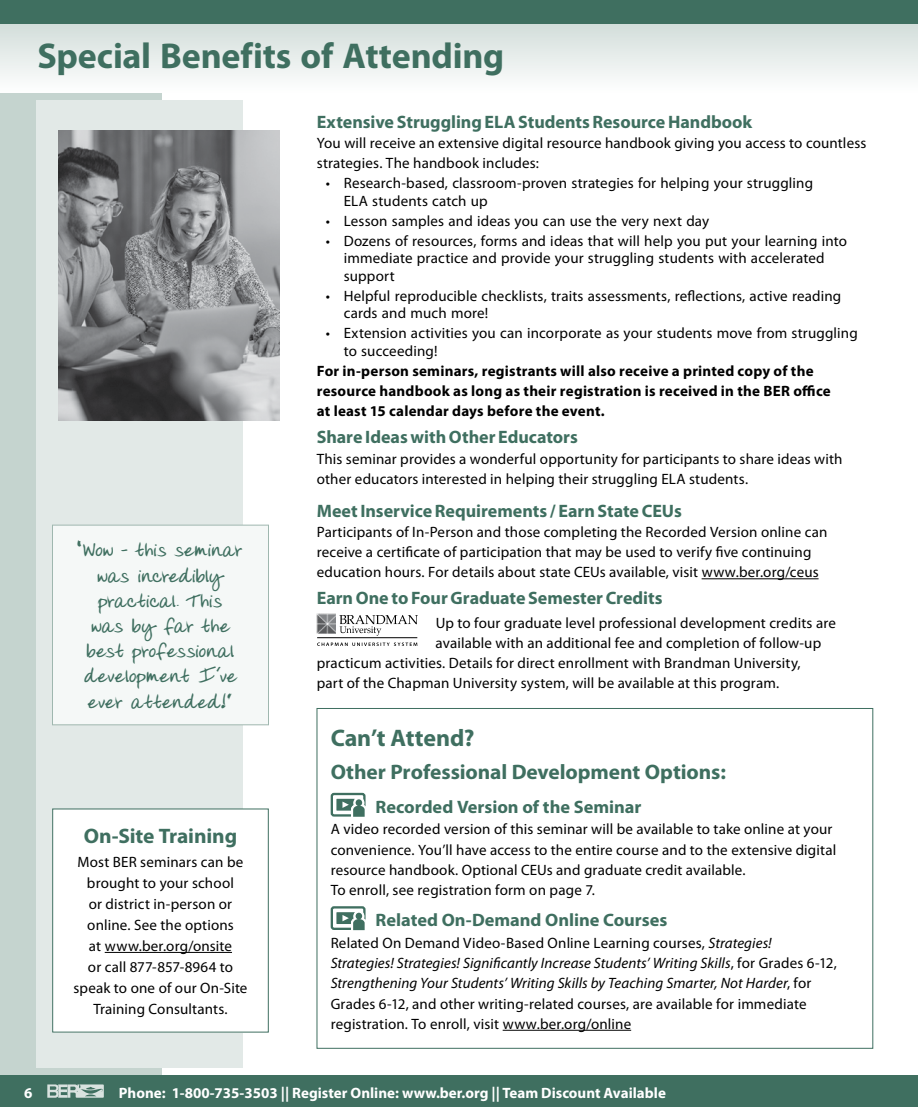
<style>
.page{position:relative;width:918px;height:1107px;background:#fff}
.page>*{position:absolute;margin:0;border:0;box-sizing:border-box;transform-origin:0 0}
.t1{font:700 36px "Myriad Pro";letter-spacing:-.005em;color:#3f6f60}
.t2{font:700 24px "Myriad Pro";letter-spacing:-.005em;color:#3f6f60}
.t3{font:700 21px/25.2px "Donnys Hand";letter-spacing:.01em;color:#3f6f60;text-align:center}
.t4{font:700 21px "Myriad Pro";letter-spacing:-.005em;color:#3f6f60}
.t5{font:700 18px "Myriad Pro";letter-spacing:-.005em;color:#3f6f60}
.t6{font:15px/20.2px "Myriad Pro";letter-spacing:.01em;color:#000}
.t7{font:700 15px/20.2px "Myriad Pro";letter-spacing:.015em;color:#000}
.t8{font:700 15px "Myriad Pro";color:#fff}
.s1{font-style:italic}
</style>
<div class="page">
<div style="left:0;top:0;width:162px;height:1107px;background:#c5d4cf"></div>
<div style="left:0;top:1076px;width:918px;height:31px;background:#3f6f60"></div>
<svg style="left:47px;top:1084px;width:57px;height:14px"></svg>
<svg style="left:0;top:24px;width:918px;height:68px"></svg>
<div style="left:0;top:0;width:918px;height:24px;background:#3f6f60"></div>
<div style="left:36px;top:101px;width:207px;height:967px;background:#e2e9e7"></div>
<div style="left:53px;top:809px;width:215px;height:223px;background:#fff"></div>
<hr style="left:105px;top:952px;width:127px;height:1px;background:#000">
<div style="left:52px;top:525px;width:216px;height:200px;background:#f5f8f7"></div>
<div style="left:52px;top:525px;width:217px;height:200px;border:1px solid #9fb7af"></div>
<hr style="left:503px;top:1030px;width:128px;height:1px;background:#000">
<div style="left:331px;top:793px;width:35px;height:24px;border:2px solid #3f6f60;border-radius:2px"></div>
<div style="left:336px;top:799px;width:19px;height:12px;background:#3f6f60"></div>
<div style="left:354px;top:797px;width:10px;height:12px;border:1px solid #fff;border-radius:50%"></div>
<div style="left:355px;top:799px;width:8px;height:8px;background:#3f6f60;border-radius:50%"></div>
<div style="left:354px;top:798px;width:10px;height:10px;border:2px solid #fff;border-radius:50%"></div>
<svg style="left:342px;top:802px;width:24px;height:15px"></svg>
<div style="left:331px;top:906px;width:35px;height:24px;border:2px solid #3f6f60;border-radius:2px"></div>
<div style="left:336px;top:912px;width:19px;height:12px;background:#3f6f60"></div>
<div style="left:355px;top:912px;width:8px;height:8px;background:#3f6f60;border-radius:50%"></div>
<div style="left:354px;top:911px;width:10px;height:10px;border:2px solid #fff;border-radius:50%"></div>
<svg style="left:342px;top:915px;width:24px;height:16px"></svg>
<hr style="left:702px;top:578px;width:117px;height:1px;background:#000">
<svg style="left:339px;top:615px;width:79px;height:21px"></svg>
<svg style="left:317px;top:643px;width:100px;height:3px"></svg>
<img style="left:317px;top:614px;width:19px;height:19px">
<hr style="left:317px;top:637px;width:100px;height:1px;background:#000">
<img style="left:58px;top:131px;width:222px;height:289px">
<h1 class="t1" style="left:38px;top:32px;width:468px">Special Benefits of Attending</h1>
<p class="t5" style="left:317px;top:110px;width:437px">Extensive Struggling ELA Students Resource Handbook</p>
<p class="t6" style="left:317px;top:133px;width:551px">You will receive an extensive digital resource handbook giving you access to countless strategies. The handbook includes:</p>
<p class="t6" style="left:344px;top:175px;width:471px;line-height:17.2px;text-indent:-18px">• Research-based, classroom-proven strategies for helping your struggling<br>ELA students catch up</p>
<p class="t6" style="left:326px;top:211px;width:385px">• Lesson samples and ideas you can use the very next day</p>
<p class="t6" style="left:344px;top:232px;width:505px;line-height:17.2px;text-indent:-18px">• Dozens of resources, forms and ideas that will help you put your learning into immediate practice and provide your struggling students with accelerated support</p>
<p class="t6" style="left:344px;top:287px;width:499px;line-height:17.2px;text-indent:-18px">• Helpful reproducible checklists, traits assessments, reflections, active reading cards and much more!</p>
<p class="t6" style="left:344px;top:325px;width:515px;line-height:17.2px;text-indent:-18px">• Extension activities you can incorporate as your students move from struggling to succeeding!</p>
<p class="t7" style="left:317px;top:360px;width:516px">For in-person seminars, registrants will also receive a printed copy of the resource handbook as long as their registration is received in the BER office at least 15 calendar days before the event.</p>
<p class="t5" style="left:317px;top:426px;width:263px">Share Ideas with Other Educators</p>
<p class="t6" style="left:317px;top:448px;width:527px">This seminar provides a wonderful opportunity for participants to share ideas with other educators interested in helping their struggling ELA students.</p>
<h3 class="t3" style="left:78px;top:539px;width:166px">“Wow – this seminar was incredibly practical. This<br>was by far the best professional development I’ve ever attended!”</h3>
<h3 class="t4" style="left:84px;top:822px;width:155px">On‑Site Training</h3>
<p class="t6" style="left:74px;top:851px;width:175px;line-height:21px;text-align:center">Most BER seminars can be brought to your school<br>or district in-person or online. See the options<br>at www.ber.org/onsite<br>or call 877‑857‑8964 to speak to one of our On‑Site<br>Training Consultants.</p>
<p class="t5" style="left:317px;top:499px;width:367px">Meet Inservice Requirements / Earn State CEUs</p>
<p class="t6" style="left:317px;top:521px;width:512px">Participants of In-Person and those completing the Recorded Version online can receive a certificate of participation that may be used to verify five continuing education hours. For details about state CEUs available, visit www.ber.org/ceus</p>
<p class="t5" style="left:317px;top:587px;width:347px">Earn One to Four Graduate Semester Credits</p>
<p class="t6" style="left:436px;top:612px;width:402px">Up to four graduate level professional development credits are</p>
<p class="t6" style="left:436px;top:632px;width:387px">available with an additional fee and completion of follow‑up</p>
<p class="t6" style="left:317px;top:653px;width:485px">practicum activities. Details for direct enrollment with Brandman University,</p>
<p class="t6" style="left:317px;top:673px;width:464px">part of the Chapman University system, will be available at this program.</p>
<h2 class="t2" style="left:331px;top:722px;width:145px">Can’t Attend?</h2>
<h3 class="t4" style="left:331px;top:758px;width:397px">Other Professional Development Options:</h3>
<p class="t5" style="left:376px;top:795px;width:267px">Recorded Version of the Seminar</p>
<p class="t6" style="left:331px;top:819px;width:507px">A video recorded version of this seminar will be available to take online at your convenience. You’ll have access to the entire course and to the extensive digital resource handbook. Optional CEUs and graduate credit available.<br>To enroll, see registration form on page 7.</p>
<p class="t5" style="left:376px;top:908px;width:293px">Related On-Demand Online Courses</p>
<p class="t6" style="left:331px;top:932px;width:508px">Related On Demand Video-Based Online Learning courses, <span class="s1">Strategies!<br>Strategies! Strategies! Significantly Increase Students’ Writing Skills</span>, for Grades 6-12, <span class="s1">Strengthening Your Students’ Writing Skills by Teaching Smarter, Not Harder</span>, for Grades 6-12, and other writing-related courses, are available for immediate registration. To enroll, visit www.ber.org/online</p>
<p class="t8" style="left:24px;top:1083px;width:10px">6</p>
<p class="t8" style="left:119px;top:1083px;width:549px">Phone: 1-800-735-3503 || Register Online: www.ber.org || Team Discount Available</p>
</div>
